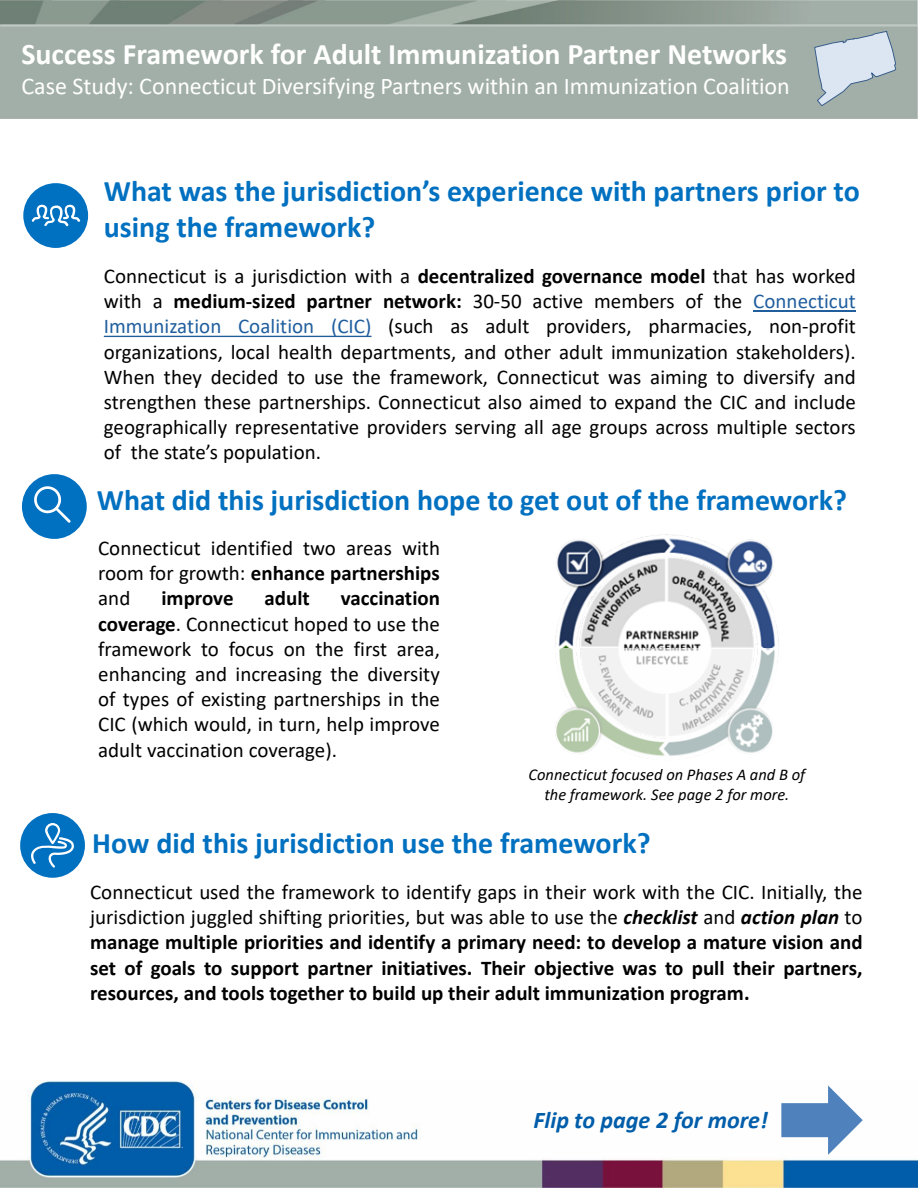
<style>
.page{position:relative;width:918px;height:1188px;background:#fff}
.page>*{position:absolute;margin:0;border:0;box-sizing:border-box;transform-origin:0 0}
.t1{font:700 30px/36px "Calibri";color:#0070c0}
.t2{font:700 30px "Calibri";color:#fff}
.t3{font:24px "Calibri";color:#fff}
.t4{font:italic 700 24px "Calibri";color:#005daa}
.t5{font:21px/25.2px "Calibri";color:#000;text-align:justify}
.t6{font:700 21px/25.2px "Calibri";color:#000;text-align:justify}
.t7{font:italic 16.5px/19.8px "Calibri";color:#000;text-align:center}
.s1{font-weight:700}
.s2{color:#205e9e}
.s3{font-weight:400}
.s4{font-style:italic}
</style>
<div class="page">
<img style="left:0;top:0;width:918px;height:119px">
<img style="left:0;top:1080px;width:918px;height:108px">
<hr style="left:753px;top:311px;width:103px;height:1px;background:#205e9e">
<svg style="left:104px;top:336px;width:268px;height:1px"></svg>
<svg style="left:22px;top:474px;width:65px;height:65px"></svg>
<div style="left:37px;top:489px;width:21px;height:21px;background:#0070c0;border-radius:50%"></div>
<svg style="left:23px;top:183px;width:65px;height:65px"></svg>
<div style="left:432px;top:1082px;width:437px;height:77px;background:#fff"></div>
<svg style="left:781px;top:1085px;width:82px;height:70px"></svg>
<svg style="left:814px;top:30px;width:83px;height:77px;background:#bbc8cd"></svg>
<img style="left:555px;top:647px;width:223px;height:110px">
<img style="left:555px;top:534px;width:224px;height:113px">
<svg style="left:20px;top:813px;width:65px;height:65px"></svg>
<svg style="left:48px;top:825px;width:10px;height:16px"></svg>
<h1 class="t2" style="left:21px;top:33px;width:767px">Success Framework for Adult Immunization Partner Networks</h1>
<p class="t3" style="left:21px;top:70px;width:770px">Case Study: Connecticut Diversifying Partners within an Immunization Coalition</p>
<h2 class="t1" style="left:104px;top:173px;width:757px">What was the jurisdiction’s experience with partners prior to using the framework?</h2>
<p class="t5" style="left:104px;top:263px;width:754px">Connecticut is a jurisdiction with a <span class="s1">decentralized governance model</span> that has worked with a <span class="s1">medium-sized partner network:</span> 30-50 active members of the <span class="s2">Connecticut Immunization Coalition (CIC)</span> (such as adult providers, pharmacies, non-profit organizations, local health departments, and other adult immunization stakeholders).<br>When they decided to use the framework, Connecticut was aiming to diversify and strengthen these partnerships. Connecticut also aimed to expand the CIC and include geographically representative providers serving all age groups across multiple sectors of the state’s population.</p>
<h2 class="t1" style="left:97px;top:482px;width:752px">What did this jurisdiction hope to get out of the framework?</h2>
<p class="t5" style="left:98px;top:535px;width:343px">Connecticut identified two areas with room for growth: <span class="s1">enhance partnerships </span>and</p>
<p class="t6" style="left:161px;top:585px;width:74px">improve</p>
<p class="t6" style="left:265px;top:585px;width:47px">adult</p>
<p class="t5" style="left:98px;top:585px;width:343px;text-indent:243px"><span class="s1">vaccination coverage</span>. Connecticut hoped to use the framework to focus on the first area, enhancing and increasing the diversity of types of existing partnerships in the CIC (which would, in turn, help improve adult vaccination coverage).</p>
<p class="t7" style="left:529px;top:764px;width:278px">Connecticut focused on Phases A and B of the framework. See page 2 for more.</p>
<h2 class="t1" style="left:92px;top:824px;width:560px">How did this jurisdiction use the framework?</h2>
<p class="t6" style="left:90px;top:879px;width:774px"><span class="s3">Connecticut used the framework to identify gaps in their work with the CIC. Initially, the jurisdiction juggled shifting priorities, but was able to use the</span> <span class="s4">checklist</span> <span class="s3">and</span> <span class="s4">action plan</span> <span class="s3">to </span>manage multiple priorities and identify a primary need: to develop a mature vision and set of goals to support partner initiatives. Their objective was to pull their partners, resources, and tools together to build up their adult immunization program.</p>
<p class="t4" style="left:533px;top:1103px;width:236px">Flip to page 2 for more!</p>
</div>
